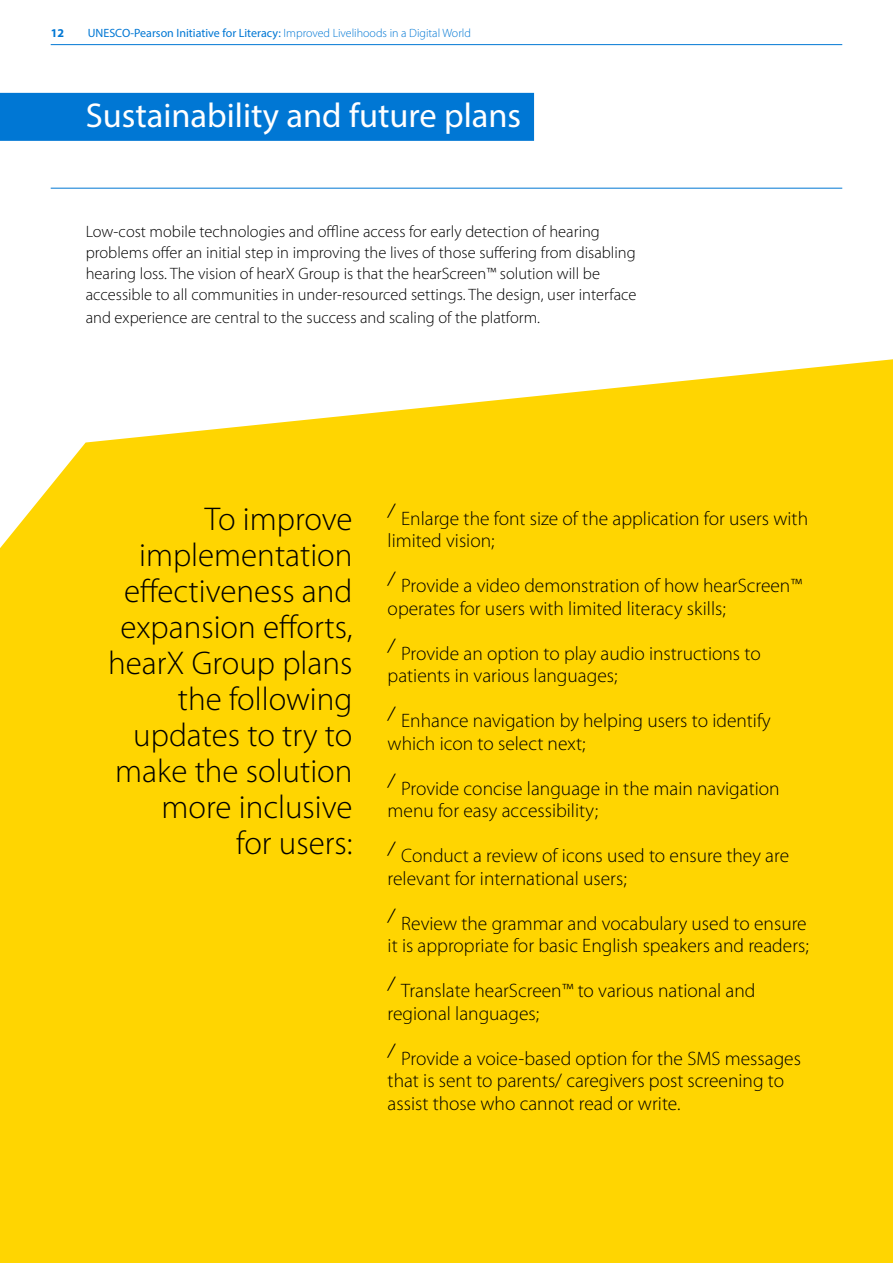
<style>
.page{position:relative;width:893px;height:1263px;background:#fff}
.page>*{position:absolute;margin:0;border:0;box-sizing:border-box;transform-origin:0 0}
.t1{font:34.5px "Myriad Pro";color:#fff}
.t2{font:300 33px/36px "Myriad Pro";color:#000;text-align:right}
.t3{font:300 19.5px/22.5px "Myriad Pro";color:#000;scale:1.22 1}
.t4{font:300 16.5px/21px "Myriad Pro";color:#000}
.t5{font:12px "Myriad Pro";color:#0077d4}
.t6{font:700 12px "Myriad Pro";color:#0077d4}
.s1{font-weight:300}
</style>
<div class="page">
<hr style="left:51px;top:188px;width:791px;height:1px;background:#0077d4">
<hr style="left:51px;top:44px;width:791px;height:1px;background:#0077d4">
<div style="left:0;top:93px;width:534px;height:48px;background:#0077d4"></div>
<div style="left:0;top:359px;width:893px;height:904px;background:#ffd501"></div>
<p class="t6" style="left:51px;top:26px;width:15px">12</p>
<p class="t5" style="left:88px;top:26px;width:385px">UNESCO-Pearson Initiative for Literacy: <span class="s1">Improved Livelihoods in a Digital World</span></p>
<h1 class="t1" style="left:86px;top:94px;width:437px">Sustainability and future plans</h1>
<p class="t4" style="left:86px;top:221px;width:552px">Low-cost mobile technologies and offline access for early detection of hearing problems offer an initial step in improving the lives of those suffering from disabling hearing loss. The vision of hearX Group is that the hearScreen™ solution will be accessible to all communities in under-resourced settings. The design, user interface</p>
<p class="t4" style="left:86px;top:307px;width:456px">and experience are central to the success and scaling of the platform.</p>
<h2 class="t2" style="left:108px;top:501px;width:246px">To improve implementation effectiveness and expansion efforts, hearX Group plans the following updates to try to make the solution more inclusive<br>for users:</h2>
<p class="t3" style="left:388px;top:507px;width:346px">/ Enlarge the font size of the application for users with limited vision;</p>
<p class="t3" style="left:388px;top:574px;width:341px">/ Provide a video demonstration of how hearScreen™ operates for users with limited literacy skills;</p>
<p class="t3" style="left:388px;top:642px;width:307px">/ Provide an option to play audio instructions to patients in various languages;</p>
<p class="t3" style="left:388px;top:709px;width:315px">/ Enhance navigation by helping users to identify which icon to select next;</p>
<p class="t3" style="left:388px;top:777px;width:323px">/ Provide concise language in the main navigation menu for easy accessibility;</p>
<p class="t3" style="left:388px;top:844px;width:331px">/ Conduct a review of icons used to ensure they are relevant for international users;</p>
<p class="t3" style="left:388px;top:912px;width:347px">/ Review the grammar and vocabulary used to ensure it is appropriate for basic English speakers and readers;</p>
<p class="t3" style="left:388px;top:979px;width:303px">/ Translate hearScreen™ to various national and regional languages;</p>
<p class="t3" style="left:388px;top:1047px;width:340px">/ Provide a voice-based option for the SMS messages that is sent to parents/ caregivers post screening to assist those who cannot read or write.</p>
</div>
